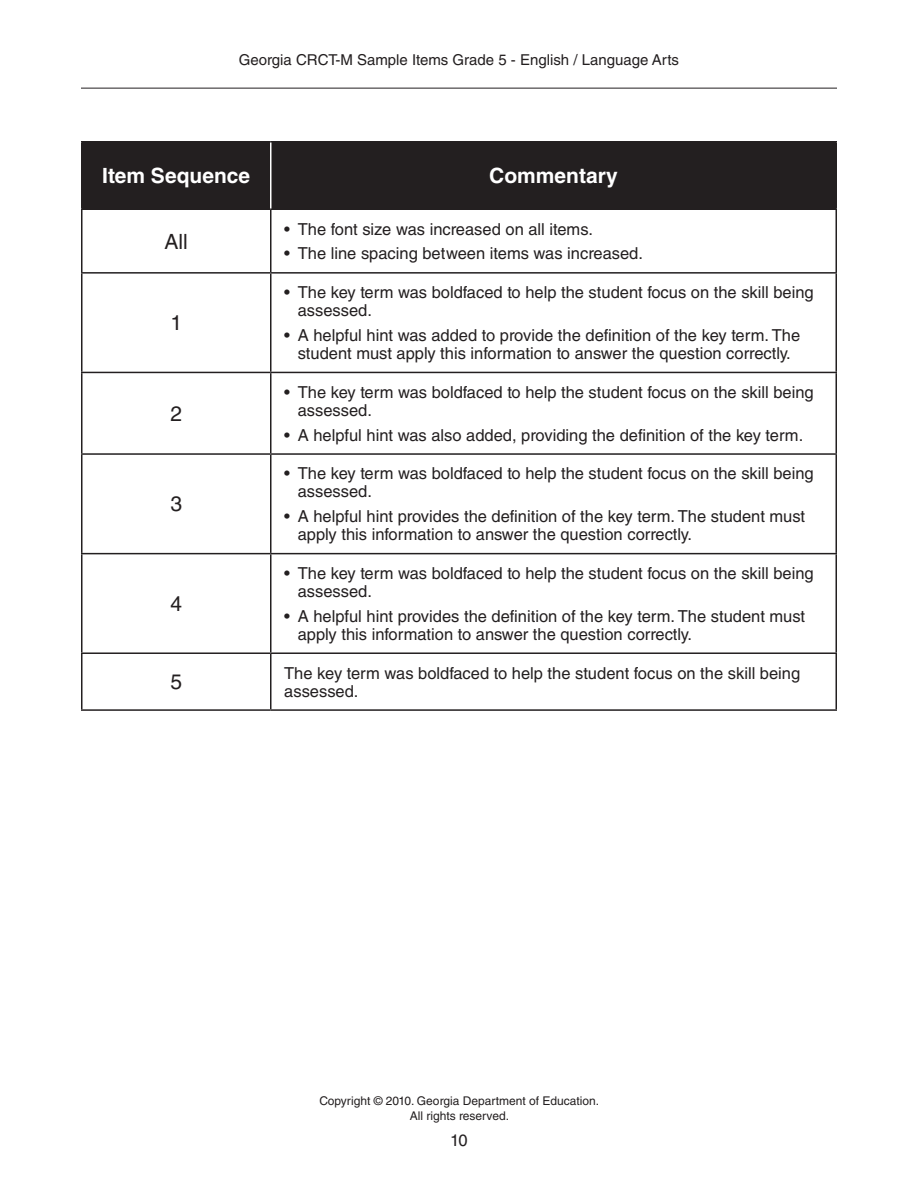
<style>
.page{position:relative;width:918px;height:1188px;background:#fff}
.page>*{position:absolute;margin:0;border:0;box-sizing:border-box;transform-origin:0 0}
.t1{font:700 21px "Helvetica LT Std";color:#fff}
.t2{font:21px "Helvetica LT Std";color:#231f20}
.t3{font:16.5px/18px "Helvetica LT Std";color:#231f20}
.t4{font:15px "Helvetica LT Std";color:#231f20}
.t5{font:12px/14.4px "Helvetica LT Std";color:#231f20;text-align:center}
</style>
<div class="page">
<hr style="left:81px;top:88px;width:756px;height:1px;background:#231f20">
<div style="left:82px;top:142px;width:754px;height:66px;background:#231f20"></div>
<hr style="left:81px;top:141px;width:190px;height:1px;background:#231f20">
<hr style="left:81px;top:142px;width:1px;height:66px;background:#231f20">
<hr style="left:271px;top:141px;width:566px;height:1px;background:#231f20">
<hr style="left:836px;top:142px;width:1px;height:66px;background:#231f20">
<hr style="left:81px;top:208px;width:190px;height:2px;background:#231f20">
<hr style="left:81px;top:210px;width:1px;height:62px;background:#231f20">
<hr style="left:271px;top:208px;width:566px;height:2px;background:#231f20">
<hr style="left:270px;top:210px;width:2px;height:62px;background:#231f20">
<hr style="left:836px;top:210px;width:1px;height:62px;background:#231f20">
<hr style="left:81px;top:272px;width:190px;height:2px;background:#231f20">
<hr style="left:81px;top:274px;width:1px;height:98px;background:#231f20">
<hr style="left:271px;top:272px;width:566px;height:2px;background:#231f20">
<hr style="left:270px;top:274px;width:2px;height:98px;background:#231f20">
<hr style="left:836px;top:274px;width:1px;height:98px;background:#231f20">
<hr style="left:81px;top:372px;width:190px;height:1px;background:#231f20">
<hr style="left:81px;top:373px;width:1px;height:80px;background:#231f20">
<hr style="left:271px;top:372px;width:566px;height:1px;background:#231f20">
<hr style="left:270px;top:373px;width:2px;height:80px;background:#231f20">
<hr style="left:836px;top:373px;width:1px;height:80px;background:#231f20">
<hr style="left:81px;top:453px;width:190px;height:2px;background:#231f20">
<hr style="left:81px;top:455px;width:1px;height:98px;background:#231f20">
<hr style="left:271px;top:453px;width:566px;height:2px;background:#231f20">
<hr style="left:270px;top:455px;width:2px;height:98px;background:#231f20">
<hr style="left:836px;top:455px;width:1px;height:98px;background:#231f20">
<hr style="left:81px;top:553px;width:190px;height:1px;background:#231f20">
<hr style="left:81px;top:554px;width:1px;height:98px;background:#231f20">
<hr style="left:271px;top:553px;width:566px;height:1px;background:#231f20">
<hr style="left:270px;top:554px;width:2px;height:98px;background:#231f20">
<hr style="left:836px;top:554px;width:1px;height:98px;background:#231f20">
<hr style="left:81px;top:652px;width:190px;height:2px;background:#231f20">
<hr style="left:81px;top:654px;width:1px;height:55px;background:#231f20">
<hr style="left:271px;top:652px;width:566px;height:2px;background:#231f20">
<hr style="left:270px;top:654px;width:2px;height:55px;background:#231f20">
<hr style="left:836px;top:654px;width:1px;height:55px;background:#231f20">
<hr style="left:81px;top:709px;width:190px;height:2px;background:#231f20">
<hr style="left:271px;top:709px;width:566px;height:2px;background:#231f20">
<hr style="left:270px;top:142px;width:2px;height:66px;background:#fff">
<p class="t4" style="left:239px;top:51px;width:442px">Georgia CRCT-M Sample Items Grade 5 - English / Language Arts</p>
<p class="t1" style="left:102px;top:163px;width:149px">Item Sequence</p>
<p class="t1" style="left:489px;top:163px;width:130px">Commentary</p>
<p class="t2" style="left:165px;top:229px;width:25px">All</p>
<p class="t2" style="left:170px;top:311px;width:13px">1</p>
<p class="t2" style="left:170px;top:401px;width:13px">2</p>
<p class="t2" style="left:170px;top:492px;width:13px">3</p>
<p class="t2" style="left:170px;top:591px;width:13px">4</p>
<p class="t3" style="left:284px;top:220px;width:310px">• The font size was increased on all items.</p>
<p class="t3" style="left:284px;top:245px;width:360px">• The line spacing between items was increased.</p>
<p class="t3" style="left:298px;top:283px;width:518px;text-indent:-13px">• The key term was boldfaced to help the student focus on the skill being assessed.</p>
<p class="t3" style="left:284px;top:326px;width:517px;text-align:center">• A helpful hint was added to provide the definition of the key term. The student must apply this information to answer the question correctly.</p>
<p class="t3" style="left:298px;top:383px;width:518px;text-indent:-13px">• The key term was boldfaced to help the student focus on the skill being assessed.</p>
<p class="t3" style="left:284px;top:426px;width:521px">• A helpful hint was also added, providing the definition of the key term.</p>
<p class="t3" style="left:298px;top:465px;width:518px;text-indent:-13px">• The key term was boldfaced to help the student focus on the skill being assessed.</p>
<p class="t3" style="left:298px;top:507px;width:509px;text-indent:-13px">• A helpful hint provides the definition of the key term. The student must apply this information to answer the question correctly.</p>
<p class="t3" style="left:298px;top:564px;width:518px;text-indent:-13px">• The key term was boldfaced to help the student focus on the skill being assessed.</p>
<p class="t3" style="left:298px;top:607px;width:509px;text-indent:-13px">• A helpful hint provides the definition of the key term. The student must apply this information to answer the question correctly.</p>
<p class="t2" style="left:170px;top:670px;width:13px">5</p>
<p class="t3" style="left:284px;top:664px;width:518px">The key term was boldfaced to help the student focus on the skill being assessed.</p>
<p class="t5" style="left:319px;top:1094px;width:281px">Copyright © 2010. Georgia Department of Education.<br>All rights reserved.</p>
<p class="t3" style="left:450px;top:1131px;width:19px">10</p>
</div>
